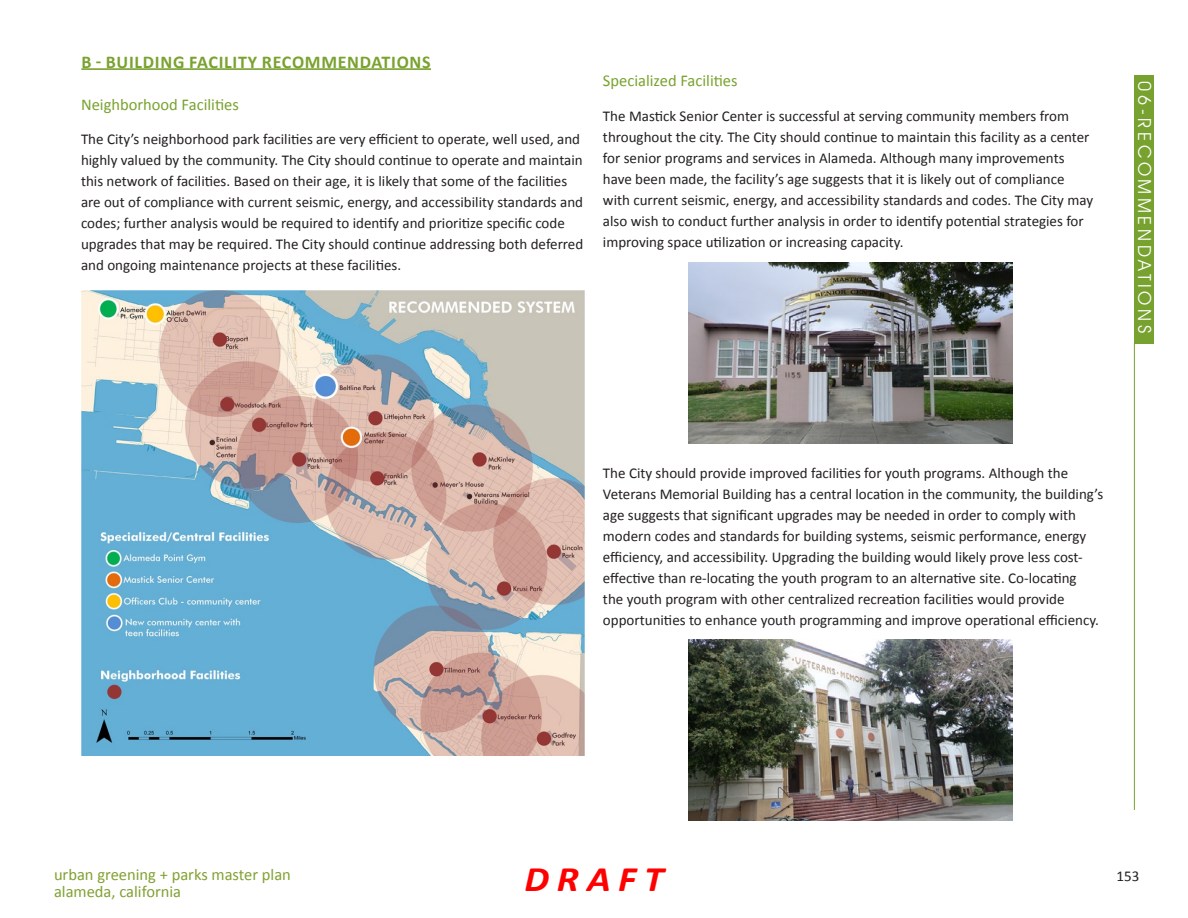
<style>
.page{position:relative;width:1188px;height:918px;background:#fff}
.page>*{position:absolute;margin:0;border:0;box-sizing:border-box;transform-origin:0 0}
.t1{font:italic 700 36px "Calibri";letter-spacing:.2em;color:#f00;scale:1.09 1}
.t2{font:700 18px "Calibri";color:#79a22e}
.t3{font:18px "Avant Garde IT Cby BT";letter-spacing:.2em;color:#fff}
.t4{font:16.5px/16.5px "Calibri";color:#81a131}
.t5{font:16.5px "Calibri";color:#79a22e}
.t6{font:15px/21px "Calibri";color:#231f20}
</style>
<div class="page">
<div style="left:1134px;top:75px;width:20px;height:269px;background:#78a22f"></div>
<hr style="left:1134px;top:343px;width:1px;height:467px;background:#78a22f">
<hr style="left:81px;top:68px;width:350px;height:2px;background:#79a22e">
<img style="left:81px;top:291px;width:504px;height:465px">
<img style="left:689px;top:262px;width:324px;height:182px">
<img style="left:689px;top:639px;width:323px;height:181px">
<p class="t2" style="left:81px;top:50px;width:117px">B - BUILDING FACI</p>
<p class="t2" style="left:224px;top:50px;width:50px">LITY RECOMMENDATIONS</p>
<p class="t5" style="left:81px;top:94px;width:159px">Neighborhood Facilities</p>
<p class="t6" style="left:81px;top:128px;width:504px">The City’s neighborhood park facilities are very efficient to operate, well used, and highly valued by the community. The City should continue to operate and maintain this network of facilities. Based on their age, it is likely that some of the facilities are out of compliance with current seismic, energy, and accessibility standards and codes; further analysis would be required to identify and prioritize specific code upgrades that may be required. The City should continue addressing both deferred and ongoing maintenance projects at these facilities.</p>
<p class="t5" style="left:603px;top:71px;width:136px">Specialized Facilities</p>
<p class="t6" style="left:603px;top:105px;width:492px">The Mastick Senior Center is successful at serving community members from throughout the city. The City should continue to maintain this facility as a center for senior programs and services in Alameda. Although many improvements have been made, the facility’s age suggests that it is likely out of compliance with current seismic, energy, and accessibility standards and codes. The City may also wish to conduct further analysis in order to identify potential strategies for improving space utilization or increasing capacity.</p>
<p class="t3" style="left:1155px;top:81px;width:253px;rotate:90deg">06-RECOMMENDATIONS</p>
<p class="t6" style="left:603px;top:462px;width:502px">The City should provide improved facilities for youth programs. Although the Veterans Memorial Building has a central location in the community, the building’s age suggests that significant upgrades may be needed in order to comply with modern codes and standards for building systems, seismic performance, energy efficiency, and accessibility. Upgrading the building would likely prove less cost&shy;effective than re-locating the youth program to an alternative site. Co-locating<br>the youth program with other centralized recreation facilities would provide opportunities to enhance youth programming and improve operational efficiency.</p>
<p class="t1" style="left:524px;top:857px;width:129px">DRAFT</p>
<p class="t4" style="left:54px;top:866px;width:238px">urban greening + parks master plan alameda, california</p>
<p class="t6" style="left:1117px;top:865px;width:24px">153</p>
</div>
